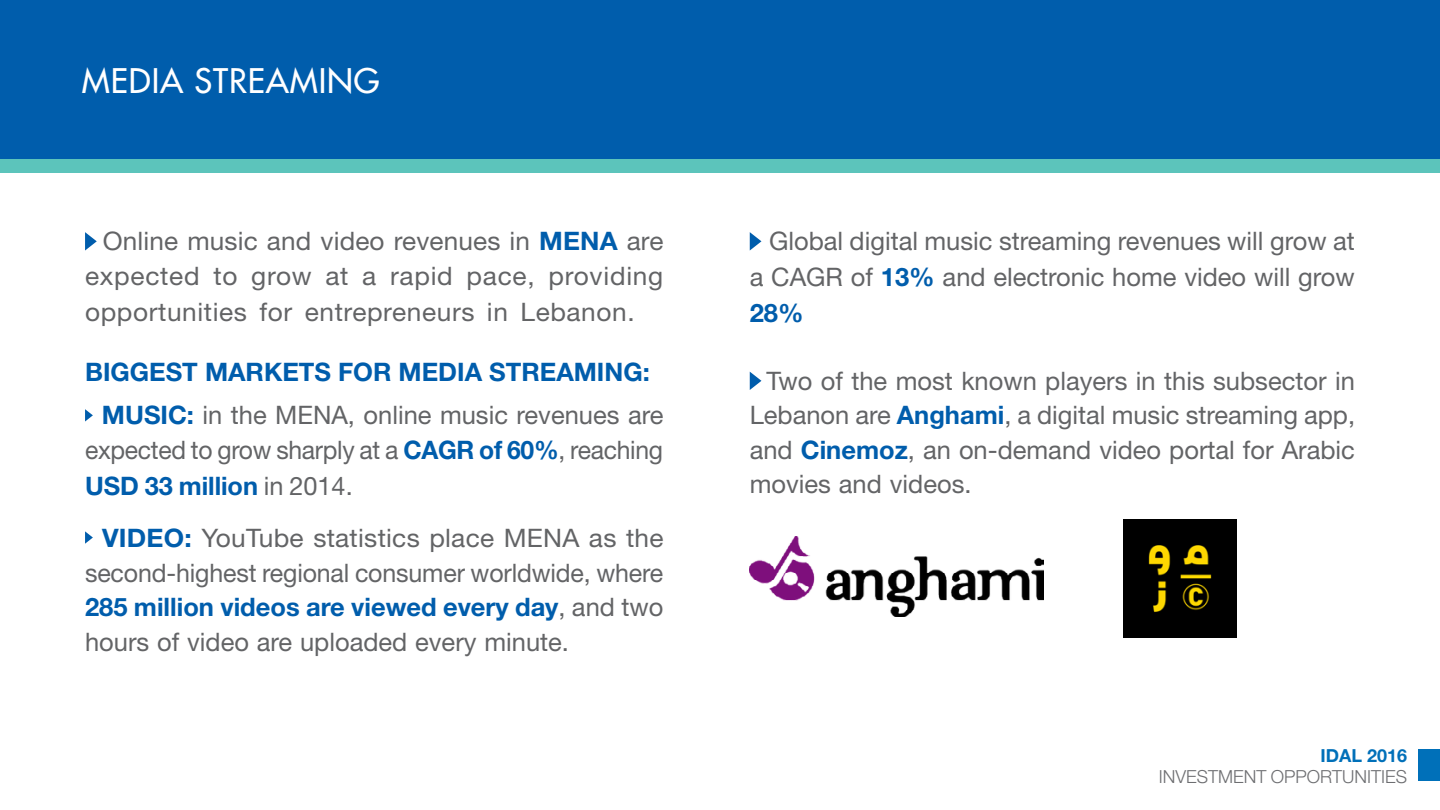
<style>
.page{position:relative;width:1440px;height:810px;background:#fff}
.page>*{position:absolute;margin:0;border:0;box-sizing:border-box;transform-origin:0 0}
.t1{font:500 33px "Futura Std";letter-spacing:.025em;color:#fff}
.t2{font:25.5px/34.5px "Helvetica Neue LT Std";color:#636466;text-align:justify}
.t3{font:700 25.5px/43.5px "Helvetica Neue LT Std";color:#005dac}
.t4{font:25.5px "Helvetica Neue LT Std";letter-spacing:.025em;color:#636466}
.t5{font:25.5px "Helvetica Neue LT Std";letter-spacing:.03em;color:#636466}
.t6{font:300 18px "Helvetica Neue LT Std";color:#6d6e71}
.t7{font:700 18px "Helvetica Neue LT Std";color:#0070b9}
.s1{font-weight:700;color:#005dac}
.s2{font-weight:400;color:#636466}
</style>
<div class="page">
<div style="left:0;top:0;width:1440px;height:159px;background:#005dac"></div>
<div style="left:0;top:159px;width:1440px;height:14px;background:#5cc4bb"></div>
<div style="left:1418px;top:749px;width:22px;height:32px;background:#0070b9"></div>
<svg style="left:85px;top:232px;width:12px;height:19px"></svg>
<svg style="left:750px;top:232px;width:11px;height:19px"></svg>
<svg style="left:750px;top:372px;width:11px;height:18px"></svg>
<img style="left:750px;top:537px;width:293px;height:79px">
<img style="left:1123px;top:520px;width:113px;height:118px">
<svg style="left:85px;top:409px;width:8px;height:13px"></svg>
<svg style="left:85px;top:531px;width:8px;height:13px"></svg>
<p class="t1" style="left:82px;top:61px;width:299px">MEDIA STREAMING</p>
<p class="t2" style="left:103px;top:224px;width:562px;text-align:right">Online music and video revenues in <span class="s1">MENA</span> are providing</p>
<p class="t5" style="left:85px;top:261px;width:116px">expected</p>
<p class="t2" style="left:390px;top:258px;width:64px">rapid</p>
<p class="t2" style="left:213px;top:258px;width:26px">to</p>
<p class="t2" style="left:325px;top:258px;width:25px">at</p>
<p class="t2" style="left:251px;top:258px;width:62px">grow</p>
<p class="t2" style="left:362px;top:258px;width:16px">a</p>
<p class="t2" style="left:467px;top:258px;width:70px">pace,</p>
<p class="t2" style="left:259px;top:294px;width:34px">for</p>
<p class="t4" style="left:85px;top:297px;width:163px">opportunities</p>
<p class="t3" style="left:102px;top:349px;width:563px;text-indent:-17px">BIGGEST MARKETS FOR MEDIA STREAMING:<br>MUSIC <span class="s2">in</span>: <span class="s2">the MENA, online music revenues are</span></p>
<p class="t2" style="left:85px;top:431px;width:579px;line-height:36px">expected to grow sharply at a <span class="s1">CAGR of 60%</span>, reaching<br><span class="s1">USD 33 million</span> in 2014.</p>
<p class="t2" style="left:85px;top:521px;width:580px;text-indent:17px"><span class="s1">VIDEO:</span> YouTube statistics place MENA as the second-highest regional consumer worldwide, where <span class="s1">285 million videos are viewed every day</span>, and two hours of video are uploaded every minute.</p>
<p class="t2" style="left:487px;top:294px;width:23px">in</p>
<p class="t4" style="left:520px;top:297px;width:116px">Lebanon.</p>
<p class="t4" style="left:305px;top:297px;width:171px">entrepreneurs</p>
<p class="t2" style="left:750px;top:223px;width:607px;line-height:36px;text-indent:19px">Global digital music streaming revenues will grow at a CAGR of <span class="s1">13%</span> and electronic home video will grow <span class="s1">28%</span></p>
<p class="t2" style="left:750px;top:363px;width:607px;text-indent:17px">Two of the most known players in this subsector in Lebanon are <span class="s1">Anghami</span> a, digital music streaming app, and <span class="s1">Cinemoz</span>, an on-demand video portal for Arabic movies and videos.</p>
<p class="t7" style="left:1320px;top:745px;width:88px">IDAL 2016</p>
<p class="t6" style="left:1159px;top:766px;width:250px">INVESTMENT OPPORTUNITIES</p>
</div>
